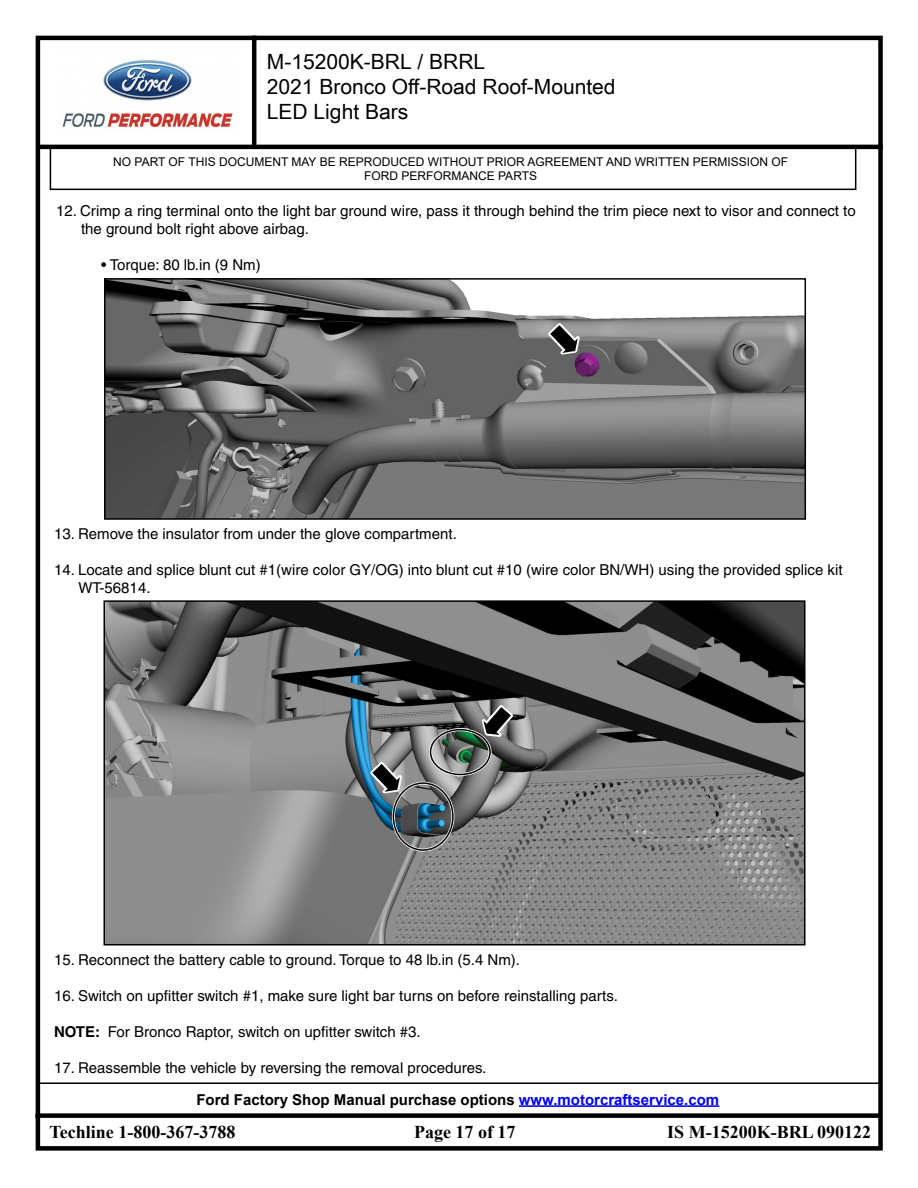
<style>
.page{position:relative;width:918px;height:1188px;background:#fff}
.page>*{position:absolute;margin:0;border:0;box-sizing:border-box;transform-origin:0 0}
.t1{font:21px/25.2px "Arial Unicode MS";color:#000}
.t2{font:700 18px "Times New Roman";color:#000}
.t3{font:15px/18px "Helvetica";color:#000}
.t4{font:700 15px "Arial";color:#000}
.t5{font:12px/14.4px "Arial";color:#000;text-align:center}
.s1{font-weight:700}
.s2{color:#00f}
</style>
<div class="page">
<div style="left:50px;top:147px;width:806px;height:43px;border:2px solid #000"></div>
<img style="left:62px;top:60px;width:171px;height:69px">
<div style="left:36px;top:36px;width:847px;height:1115px;border:4px solid #000"></div>
<hr style="left:38px;top:145px;width:845px;height:4px;background:#000">
<hr style="left:252px;top:36px;width:4px;height:111px;background:#000">
<div style="left:35px;top:1113px;width:846px;height:5px;background:#000"></div>
<hr style="left:39px;top:1082px;width:842px;height:2px;background:#000">
<hr style="left:519px;top:1105px;width:200px;height:2px;background:#00f">
<img style="left:107px;top:281px;width:696px;height:236px">
<svg style="left:548px;top:322px;width:32px;height:33px"></svg>
<div style="left:104px;top:278px;width:702px;height:242px;border:2px solid #000"></div>
<img style="left:107px;top:603px;width:696px;height:339px">
<div style="left:392px;top:782px;width:62px;height:70px;border:3px solid #fff;border-radius:50%"></div>
<div style="left:393px;top:782px;width:61px;height:69px;border:2px solid #000;border-radius:50%"></div>
<svg style="left:370px;top:761px;width:32px;height:33px"></svg>
<div style="left:429px;top:728px;width:63px;height:48px;border:3px solid #fff;border-radius:50%"></div>
<div style="left:430px;top:729px;width:61px;height:46px;border:2px solid #000;border-radius:50%"></div>
<svg style="left:481px;top:705px;width:33px;height:32px"></svg>
<div style="left:104px;top:600px;width:702px;height:345px;border:2px solid #000"></div>
<h1 class="t1" style="left:267px;top:48px;width:350px">M-15200K-BRL / BRRL<br>2021 Bronco Off-Road Roof-Mounted<br>LED Light Bars</h1>
<p class="t5" style="left:113px;top:155px;width:676px">NO PART OF THIS DOCUMENT MAY BE REPRODUCED WITHOUT PRIOR AGREEMENT AND WRITTEN PERMISSION OF<br>FORD PERFORMANCE PARTS</p>
<p class="t3" style="left:81px;top:201px;width:776px;text-indent:-25px">12. Crimp a ring terminal onto the light bar ground wire, pass it through behind the trim piece next to visor and connect to the ground bolt right above airbag.</p>
<p class="t3" style="left:101px;top:255px;width:161px">• Torque: 80 lb.in (9 Nm)</p>
<p class="t3" style="left:54px;top:525px;width:404px">13. Remove the insulator from under the glove compartment.</p>
<p class="t3" style="left:78px;top:561px;width:766px;text-indent:-24px">14. Locate and splice blunt cut #1(wire color GY/OG) into blunt cut #10 (wire color BN/WH) using the provided splice kit<br>WT-56814.</p>
<p class="t3" style="left:54px;top:951px;width:468px">15. Reconnect the battery cable to ground. Torque to 48 lb.in (5.4 Nm).</p>
<p class="t3" style="left:54px;top:987px;width:565px">16. Switch on upfitter switch #1, make sure light bar turns on before reinstalling parts.</p>
<p class="t3" style="left:54px;top:1023px;width:368px"><span class="s1">NOTE:</span> For Bronco Raptor, switch on upfitter switch #3.</p>
<p class="t3" style="left:54px;top:1059px;width:434px">17. Reassemble the vehicle by reversing the removal procedures.</p>
<p class="t4" style="left:196px;top:1089px;width:524px">Ford Factory Shop Manual purchase options <span class="s2">www.motorcraftservice.com</span></p>
<p class="t2" style="left:50px;top:1119px;width:187px">Techline 1-800-367-3788</p>
<p class="t2" style="left:414px;top:1119px;width:103px">Page 17 of 17</p>
<p class="t2" style="left:667px;top:1119px;width:206px">IS M-15200K-BRL 090122</p>
</div>
